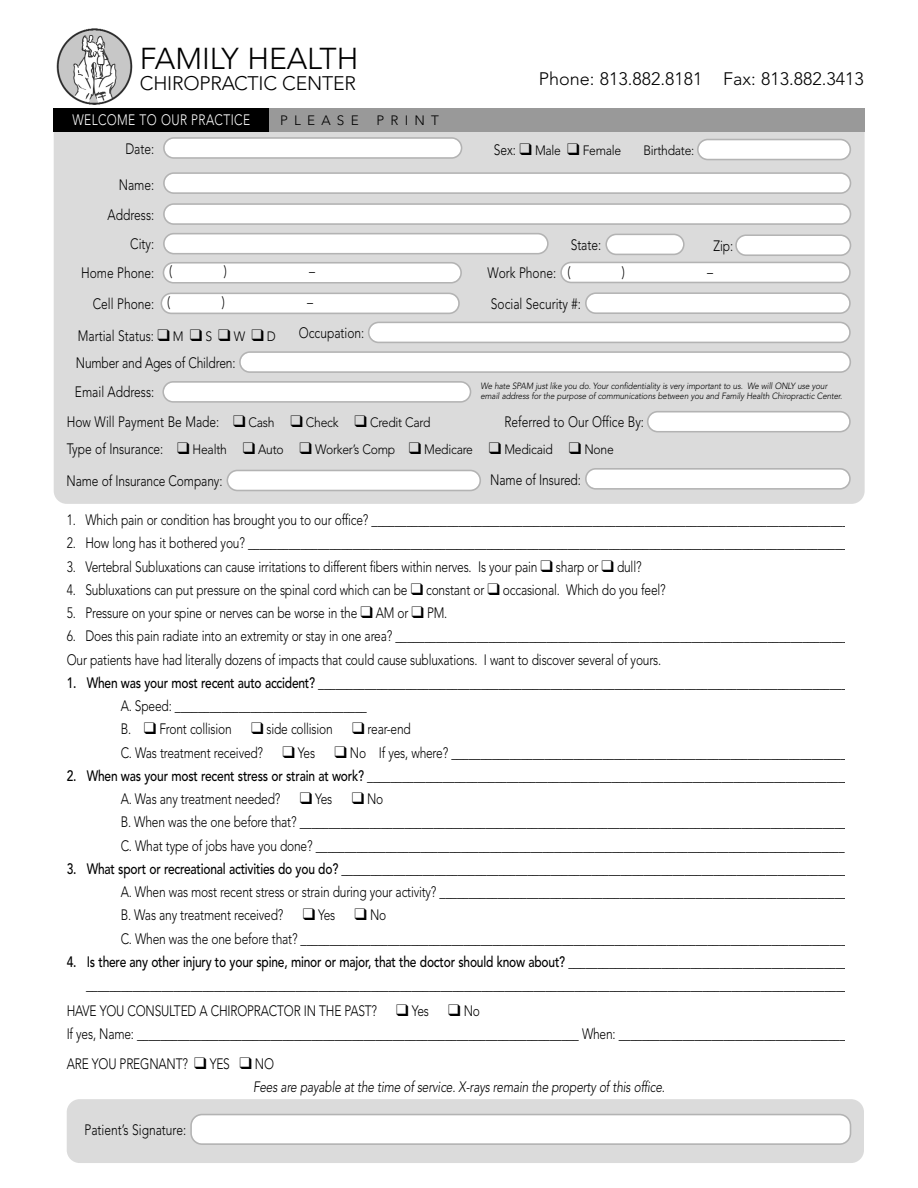
<style>
.page{position:relative;width:918px;height:1188px;background:#fff}
.page>*{position:absolute;margin:0;border:0;box-sizing:border-box;transform-origin:0 0}
.t1{font:300 30px "Avenir";color:#000}
.t2{font:300 19.5px "Avenir";letter-spacing:-.01em;color:#000}
.t3{font:300 18px "Avenir";color:#000}
.t4{font:300 15px/23.2px "Avenir";letter-spacing:-.015em;color:#000;scale:.8 1}
.t5{font:300 15px "Avenir";letter-spacing:.03em;color:#fff;scale:.8 1}
.t6{font:300 13.5px "Avenir";letter-spacing:-.02em;color:#000;scale:.9 1}
.t7{font:300 13.5px "Avenir";letter-spacing:-.02em;color:#000}
.t8{font:300 9px/10.5px "Avenir";letter-spacing:-.01em;color:#000;scale:.9 1}
.s1{font-size:15px}
.s2{font-size:13.5px}
.s3{font-weight:500}
</style>
<div class="page">
<div style="left:67px;top:1099px;width:797px;height:64px;background:#dbdbdb;border-radius:13px"></div>
<div style="left:54px;top:117px;width:811px;height:387px;background:#dbdbdb;border-radius:13px"></div>
<svg style="left:163px;top:137px;width:299px;height:22px"></svg>
<svg style="left:697px;top:139px;width:154px;height:21px"></svg>
<svg style="left:163px;top:172px;width:688px;height:22px"></svg>
<svg style="left:163px;top:203px;width:688px;height:22px"></svg>
<svg style="left:163px;top:262px;width:299px;height:22px"></svg>
<svg style="left:560px;top:262px;width:291px;height:21px"></svg>
<svg style="left:161px;top:293px;width:299px;height:21px"></svg>
<svg style="left:162px;top:381px;width:309px;height:22px"></svg>
<svg style="left:368px;top:322px;width:483px;height:21px"></svg>
<svg style="left:239px;top:351px;width:612px;height:22px"></svg>
<svg style="left:647px;top:411px;width:204px;height:21px"></svg>
<svg style="left:163px;top:233px;width:386px;height:21px"></svg>
<svg style="left:605px;top:234px;width:80px;height:21px"></svg>
<svg style="left:735px;top:234px;width:116px;height:22px"></svg>
<svg style="left:585px;top:292px;width:266px;height:22px"></svg>
<div style="left:216px;top:108px;width:649px;height:23px;background:#999"></div>
<div style="left:53px;top:108px;width:216px;height:23px;background:#000"></div>
<svg style="left:227px;top:470px;width:254px;height:21px"></svg>
<svg style="left:585px;top:468px;width:266px;height:22px"></svg>
<svg style="left:190px;top:1114px;width:661px;height:31px"></svg>
<img style="left:56px;top:28px;width:77px;height:77px">
<p class="t1" style="left:140px;top:44px;width:220px">FAMILY HEALTH</p>
<p class="t2" style="left:140px;top:74px;width:218px">CHIROPRACTIC CENTER</p>
<p class="t3" style="left:539px;top:70px;width:327px">Phone: 813.882.8181 Fax: 813.882.3413</p>
<p class="t5" style="left:73px;top:113px;width:224px">WELCOME TO OUR PRACTICE</p>
<p class="t7" style="left:280px;top:114px;width:80px">PLEASE</p>
<p class="t7" style="left:376px;top:114px;width:64px">PRINT</p>
<p class="t4" style="left:125px;top:138px;width:38px">Date:</p>
<p class="t4" style="left:119px;top:174px;width:46px">Name:</p>
<p class="t4" style="left:108px;top:204px;width:60px">Address:</p>
<p class="t6" style="left:494px;top:144px;width:143px"><span class="s1">Sex:</span> ❑ Male ❑ Female</p>
<p class="t6" style="left:644px;top:144px;width:58px">Birthdate:</p>
<p class="t4" style="left:130px;top:233px;width:31px">City:</p>
<p class="t4" style="left:571px;top:234px;width:40px">State:</p>
<p class="t4" style="left:713px;top:235px;width:26px">Zip:</p>
<p class="t4" style="left:169px;top:260px;width:5px">(</p>
<p class="t4" style="left:224px;top:260px;width:5px">)</p>
<p class="t4" style="left:309px;top:260px;width:9px">–</p>
<p class="t4" style="left:488px;top:262px;width:105px">Work Phone: (</p>
<p class="t4" style="left:622px;top:261px;width:5px">)</p>
<p class="t4" style="left:707px;top:261px;width:9px">–</p>
<p class="t4" style="left:93px;top:293px;width:98px">Cell Phone: (</p>
<p class="t4" style="left:222px;top:291px;width:5px">)</p>
<p class="t4" style="left:307px;top:291px;width:9px">–</p>
<p class="t4" style="left:81px;top:262px;width:93px">Home Phone:</p>
<p class="t4" style="left:491px;top:293px;width:114px">Social Security #:</p>
<p class="t4" style="left:78px;top:325px;width:249px">Martial Status: ❑ <span class="s2">M</span> ❑ <span class="s2">S</span> ❑ <span class="s2">W</span> ❑ <span class="s2">D</span></p>
<p class="t4" style="left:76px;top:352px;width:201px">Number and Ages of Children:</p>
<p class="t4" style="left:75px;top:381px;width:101px">Email Address:</p>
<p class="t4" style="left:299px;top:322px;width:83px">Occupation:</p>
<p class="t8" style="left:480px;top:381px;width:405px">We hate SPAM just like you do. Your confidentiality is very important to us. We will ONLY use your email address for the purpose of communications between you and Family Health Chiropractic Center.</p>
<p class="t4" style="left:67px;top:411px;width:456px">How Will Payment Be Made: ❑ <span class="s2">Cash</span> ❑ <span class="s2">Check</span> ❑ <span class="s2">Credit Card</span></p>
<p class="t6" style="left:67px;top:442px;width:609px"><span class="s1">Type of Insurance:</span> ❑ Health ❑ Auto ❑ Worker’s Comp ❑ Medicare ❑ Medicaid ❑ None</p>
<p class="t4" style="left:67px;top:470px;width:196px">Name of Insurance Company:</p>
<p class="t4" style="left:490px;top:469px;width:115px">Name of Insured:</p>
<p class="t4" style="left:67px;top:509px;width:979px">1. Which pain or condition has brought you to our office? __________________________________________________________________________________</p>
<p class="t4" style="left:67px;top:532px;width:977px">2. How long has it bothered you? _______________________________________________________________________________________________________</p>
<p class="t4" style="left:67px;top:556px;width:720px">3. Vertebral Subluxations can cause irritations to different fibers within nerves. Is your pain ❑ sharp or ❑ dull?</p>
<p class="t4" style="left:67px;top:579px;width:750px">4. Subluxations can put pressure on the spinal cord which can be ❑ constant or ❑ occasional. Which do you feel?</p>
<p class="t4" style="left:67px;top:602px;width:477px">5. Pressure on your spine or nerves can be worse in the ❑ AM or ❑ PM.</p>
<p class="t4" style="left:67px;top:625px;width:979px">6. Does this pain radiate into an extremity or stay in one area? ______________________________________________________________________________<br>Our patients have had literally dozens of impacts that could cause subluxations. I want to discover several of yours.</p>
<p class="t4" style="left:121px;top:672px;width:910px;text-indent:-54px"><span class="s3">1. When was your most recent auto accident?</span> ___________________________________________________________________________________________ A. Speed: _________________________________<br>B. ❑ Front collision ❑ side collision ❑ rear-end<br>C. Was treatment received? ❑ Yes ❑ No If yes, where? ____________________________________________________________________</p>
<p class="t4" style="left:121px;top:765px;width:913px;text-indent:-54px"><span class="s3">2. When was your most recent stress or strain at work?</span> ___________________________________________________________________________________ A. Was any treatment needed? ❑ Yes ❑ No<br>B. When was the one before that? ______________________________________________________________________________________________ C. What type of jobs have you done? ___________________________________________________________________________________________</p>
<p class="t4" style="left:121px;top:858px;width:910px;text-indent:-54px"><span class="s3">3. What sport or recreational activities do you do?</span> _______________________________________________________________________________________ A. When was most recent stress or strain during your activity? ______________________________________________________________________ B. Was any treatment received? ❑ Yes ❑ No<br>C. When was the one before that? ______________________________________________________________________________________________</p>
<p class="t4" style="left:67px;top:951px;width:978px;text-align:right"><span class="s3">4. Is there any other injury to your spine, minor or major, that the doctor should know about?</span> ________________________________________________ ___________________________________________________________________________________________________________________________________</p>
<p class="t4" style="left:67px;top:1000px;width:975px">HAVE YOU CONSULTED A CHIROPRACTOR IN THE PAST? ❑ Yes ❑ No<br>If yes, Name: ____________________________________________________________________________ When: _______________________________________</p>
<p class="t4" style="left:253px;top:1053px;width:519px;text-indent:-186px">ARE YOU PREGNANT? ❑ YES ❑ NO<br>Fees are payable at the time of service. X-rays remain the property of this office.</p>
<p class="t4" style="left:85px;top:1119px;width:129px">Patient’s Signature:</p>
<p class="t4" style="left:504px;top:411px;width:176px">Referred to Our Office By:</p>
</div>
